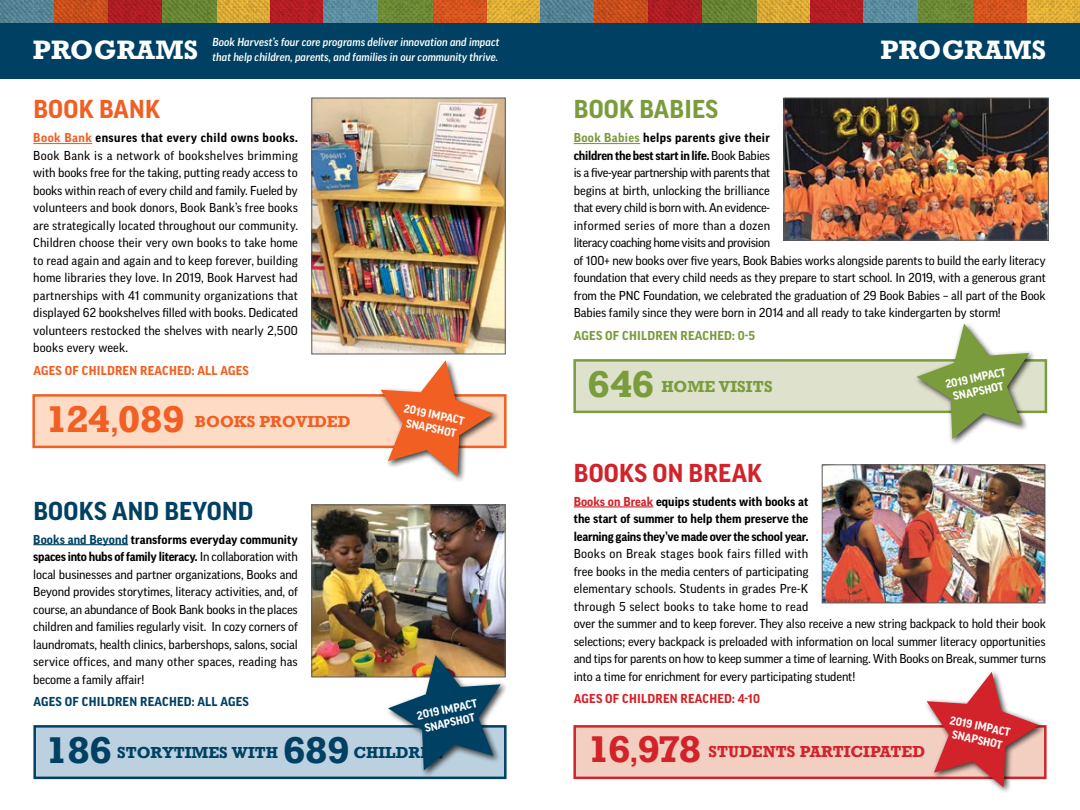
<style>
.page{position:relative;width:1080px;height:810px;background:#fff}
.page>*{position:absolute;margin:0;border:0;box-sizing:border-box;transform-origin:0 0}
.t1{font:700 35px "Rockwell";letter-spacing:-.01em;color:#f15f22}
.t2{font:700 35px "Rockwell";color:#004163}
.t3{font:700 35px "Rockwell";color:#d2232a}
.t4{font:700 35px "Rockwell";color:#7b9c3d}
.t5{font:700 25px "Rockwell";letter-spacing:.005em;color:#fff}
.t6{font:700 25px "Good Pro";letter-spacing:.01em;color:#004163}
.t7{font:700 25px "Good Pro";letter-spacing:.01em;color:#d2232a}
.t8{font:700 25px "Good Pro";letter-spacing:.01em;color:#7b9c3d}
.t9{font:700 25px "Good Pro";letter-spacing:.01em;color:#f15f22}
.t10{font:700 15px "Rockwell";color:#004163}
.t11{font:700 15px "Rockwell";letter-spacing:.01em;color:#d2232a}
.t12{font:700 15px "Rockwell";color:#f15f22}
.t13{font:700 15px "Rockwell";letter-spacing:.01em;color:#7b9c3d}
.t14{font:12.5px/17.5px "Good Pro News";letter-spacing:-.01em;color:#000}
.t15{font:700 12.5px/17.5px "Good Pro";letter-spacing:.005em;color:#000;text-align:justify}
.t16{font:700 12.5px/17.5px "Good Pro";letter-spacing:.025em;color:#000}
.t17{font:700 12.5px "Good Pro";letter-spacing:.035em;color:#000}
.t18{font:700 12.5px "Good Pro";letter-spacing:.02em;color:#004163}
.t19{font:700 12.5px "Good Pro";letter-spacing:.02em;color:#f15f22}
.t20{font:700 12.5px "Good Pro";letter-spacing:.02em;color:#d2232a}
.t21{font:700 12.5px "Good Pro";letter-spacing:.02em;color:#7b9c3d}
.t22{font:italic 500 11.25px/15px "Good Pro";color:#fff}
.t23{font:700 11.25px/13.8px "Good Pro";color:#fff;text-align:center}
.s1{color:#f15f22}
.s2{font-size:25px}
.s3{color:#7b9c3d}
.s4{font-family:"Good Pro News";font-weight:400}
.s5{color:#d2232a}
.s6{color:#004163}
</style>
<div class="page">
<div style="left:33px;top:725px;width:474px;height:54px;background:#bcd1e0;border:2px solid #004163"></div>
<div style="left:573px;top:359px;width:474px;height:54px;background:#dee2cd;border:2px solid #7b9c3d"></div>
<div style="left:32px;top:394px;width:475px;height:54px;background:#fddbc5;border:2px solid #f15f22"></div>
<div style="left:0;top:2px;width:1080px;height:77px;background:#004163"></div>
<div style="left:573px;top:725px;width:474px;height:54px;background:#f3cfc1;border:2px solid #d2232a"></div>
<hr style="left:574px;top:143px;width:66px;height:1px;background:#7b9c3d">
<hr style="left:574px;top:506px;width:79px;height:1px;background:#d2232a">
<hr style="left:33px;top:544px;width:95px;height:1px;background:#004163">
<img style="left:313px;top:507px;width:190px;height:168px">
<div style="left:311px;top:505px;width:194px;height:172px;border:1px solid #58595b"></div>
<img style="left:824px;top:467px;width:219px;height:134px">
<div style="left:822px;top:465px;width:223px;height:138px;border:1px solid #58595b"></div>
<img style="left:313px;top:100px;width:191px;height:252px">
<div style="left:311px;top:98px;width:195px;height:256px;border:1px solid #58595b"></div>
<img style="left:786px;top:100px;width:261px;height:138px">
<div style="left:784px;top:98px;width:265px;height:142px;border:1px solid #58595b"></div>
<img style="left:540px;top:0;width:540px;height:23px">
<svg style="left:0;top:0;width:54px;height:23px"></svg>
<svg style="left:323px;top:0;width:55px;height:23px"></svg>
<svg style="left:54px;top:0;width:55px;height:23px"></svg>
<svg style="left:216px;top:0;width:54px;height:23px"></svg>
<svg style="left:486px;top:0;width:54px;height:23px"></svg>
<svg style="left:109px;top:0;width:53px;height:23px"></svg>
<svg style="left:270px;top:0;width:53px;height:23px"></svg>
<svg style="left:432px;top:0;width:54px;height:23px"></svg>
<svg style="left:162px;top:0;width:54px;height:23px"></svg>
<svg style="left:378px;top:0;width:54px;height:23px"></svg>
<hr style="left:33px;top:143px;width:59px;height:1px;background:#f15f22">
<div style="left:378px;top:358px;width:123px;height:126px;background:#000;opacity:.75"></div>
<svg style="left:381px;top:360px;width:112px;height:116px"></svg>
<div style="left:914px;top:321px;width:123px;height:126px;background:#000;opacity:.75"></div>
<svg style="left:917px;top:324px;width:112px;height:115px"></svg>
<div style="left:924px;top:669px;width:123px;height:126px;background:#000;opacity:.75"></div>
<svg style="left:927px;top:672px;width:112px;height:115px"></svg>
<div style="left:385px;top:652px;width:123px;height:126px;background:#000;opacity:.75"></div>
<svg style="left:388px;top:655px;width:113px;height:116px"></svg>
<p class="t22" style="left:213px;top:34px;width:288px">Book Harvest’s four core programs deliver innovation and impact that help children, parents, and families in our community thrive.</p>
<h2 class="t5" style="left:33px;top:34px;width:167px">PROGRAMS</h2>
<h2 class="t5" style="left:881px;top:34px;width:167px">PROGRAMS</h2>
<h2 class="t9" style="left:33px;top:95px;width:128px">BOOK BANK</h2>
<p class="t17" style="left:33px;top:131px;width:266px"><span class="s1">Book Bank</span> ensures that every child owns books.</p>
<p class="t14" style="left:33px;top:147px;width:266px;text-align:justify">Book Bank is a network of bookshelves brimming with books free for the taking, putting ready access to books within reach of every child and family. Fueled by volunteers and book donors, Book Bank’s free books are strategically located throughout our community.<br>Children choose their very own books to take home to read again and again and to keep forever, building home libraries they love. In 2019, Book Harvest had partnerships with 41 community organizations that displayed 62 bookshelves filled with books. Dedicated volunteers restocked the shelves with nearly 2,500 books every week.</p>
<p class="t19" style="left:33px;top:363px;width:217px">AGES OF CHILDREN REACHED: ALL AGES</p>
<h1 class="t1" style="left:46px;top:397px;width:140px">124<span class="s2">,</span>089</h1>
<p class="t12" style="left:195px;top:412px;width:157px">BOOKS PROVIDED</p>
<p class="t23" style="left:405px;top:401px;width:63px;rotate:12deg">2019 IMPACT<br>SNAPSHOT</p>
<h2 class="t8" style="left:574px;top:95px;width:146px">BOOK BABIES</h2>
<p class="t16" style="left:574px;top:129px;width:198px"><span class="s3">Book Babies</span> helps parents give their children the best start in life. <span class="s4">Book Babies</span></p>
<p class="t14" style="left:574px;top:164px;width:474px">is a five-year partnership with parents that<br>begins at birth, unlocking the brilliance<br>that every child is born with. An evidence-<br>informed series of more than a dozen<br>literacy coaching home visits and provision<br>of 100+ new books over five years, Book Babies works alongside parents to build the early literacy foundation that every child needs as they prepare to start school. In 2019, with a generous grant from the PNC Foundation, we celebrated the graduation of 29 Book Babies – all part of the Book Babies family since they were born in 2014 and all ready to take kindergarten by storm!</p>
<p class="t21" style="left:574px;top:328px;width:183px">AGES OF CHILDREN REACHED: 0-5</p>
<h1 class="t4" style="left:588px;top:362px;width:68px">646</h1>
<p class="t13" style="left:661px;top:377px;width:113px">HOME VISITS</p>
<h2 class="t7" style="left:574px;top:459px;width:190px">BOOKS ON BREAK</h2>
<p class="t23" style="left:944px;top:377px;width:63px;rotate:-12deg">2019 IMPACT<br>SNAPSHOT</p>
<p class="t15" style="left:574px;top:493px;width:236px"><span class="s5">Books on Break</span> equips students with books at the start of summer to help them preserve the learning gains they’ve made over the school year.</p>
<p class="t14" style="left:574px;top:545px;width:474px">Books on Break stages book fairs filled with<br>free books in the media centers of participating<br>elementary schools. Students in grades Pre-K<br>through 5 select books to take home to read<br>over the summer and to keep forever. They also receive a new string backpack to hold their book selections; every backpack is preloaded with information on local summer literacy opportunities and tips for parents on how to keep summer a time of learning. With Books on Break, summer turns into a time for enrichment for every participating student!</p>
<p class="t20" style="left:574px;top:692px;width:188px">AGES OF CHILDREN REACHED: 4-10</p>
<h2 class="t6" style="left:33px;top:497px;width:222px">BOOKS AND BEYOND</h2>
<p class="t15" style="left:33px;top:530px;width:266px"><span class="s6">Books and Beyond</span> transforms everyday community spaces into hubs of family literacy. <span class="s4">In collaboration with</span></p>
<p class="t14" style="left:33px;top:565px;width:266px;text-align:justify">local businesses and partner organizations, Books and Beyond provides storytimes, literacy activities, and, of course, an abundance of Book Bank books in the places children and families regularly visit. In cozy corners of laundromats, health clinics, barbershops, salons, social service offices, and many other spaces, reading has become a family affair!</p>
<p class="t18" style="left:33px;top:695px;width:217px">AGES OF CHILDREN REACHED: ALL AGES</p>
<p class="t23" style="left:416px;top:709px;width:63px;rotate:-12deg">2019 IMPACT<br>SNAPSHOT</p>
<p class="t23" style="left:952px;top:713px;width:63px;rotate:12deg">2019 IMPACT<br>SNAPSHOT</p>
<h1 class="t2" style="left:46px;top:727px;width:68px">186</h1>
<p class="t10" style="left:117px;top:743px;width:163px">STORYTIMES WITH</p>
<h1 class="t2" style="left:283px;top:727px;width:68px">689</h1>
<p class="t10" style="left:354px;top:743px;width:92px">CHILDREN</p>
<h1 class="t3" style="left:588px;top:727px;width:115px">16<span class="s2">,</span>978</h1>
<p class="t11" style="left:709px;top:742px;width:218px">STUDENTS PARTICIPATED</p>
</div>
